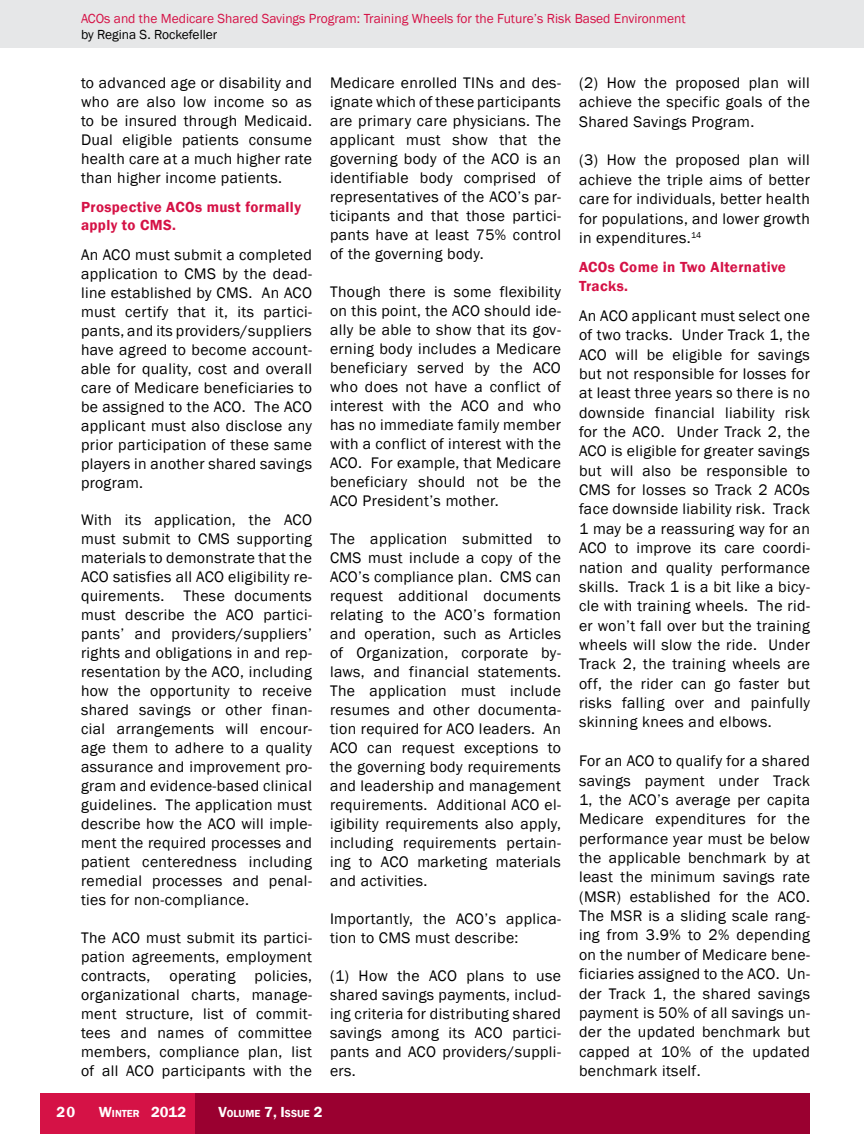
<style>
.page{position:relative;width:864px;height:1134px;background:#fff}
.page>*{position:absolute;margin:0;border:0;box-sizing:border-box;transform-origin:0 0}
.t1{font:15.75px/19px "Franklin Gothic";letter-spacing:.025em;color:#000;text-align:justify}
.t2{font:600 15px/18.1px "Franklin Gothic";letter-spacing:.025em;color:#d51246}
.t3{font:600 15px "Franklin Gothic";letter-spacing:.01em;color:#fff}
.t4{font:13.5px "Franklin Gothic";color:#d51246}
.t5{font:13.5px "Franklin Gothic";color:#000}
.t6{font:600 10.5px "Franklin Gothic";color:#fff}
.s1{font-size:10.5px}
.s2{font-size:15px}
</style>
<div class="page">
<div style="left:40px;top:1094px;width:770px;height:40px;background:#9a0030"></div>
<div style="left:40px;top:1094px;width:155px;height:40px;background:#d51246"></div>
<div style="left:0;top:0;width:864px;height:47px;background:#e6e7e8"></div>
<p class="t4" style="left:81px;top:10px;width:606px">ACOs and the Medicare Shared Savings Program: Training Wheels for the Future’s Risk Based Environment</p>
<p class="t5" style="left:81px;top:26px;width:138px">by Regina S. Rockefeller</p>
<p class="t1" style="left:81px;top:74px;width:233px">to advanced age or disability and who are also low income so as to be insured through Medicaid.<br>Dual eligible patients consume health care at a much higher rate than higher income patients.</p>
<p class="t2" style="left:81px;top:198px;width:222px">Prospective ACOs must formally apply to CMS.</p>
<p class="t1" style="left:81px;top:245px;width:233px">An ACO must submit a completed application to CMS by the dead&shy;line established by CMS. An ACO must certify that it, its partici&shy;pants, and its providers/suppliers have agreed to become account&shy;able for quality, cost and overall care of Medicare beneficiaries to be assigned to the ACO. The ACO applicant must also disclose any prior participation of these same players in another shared savings program.</p>
<p class="t1" style="left:81px;top:511px;width:233px">With its application, the ACO must submit to CMS supporting materials to demonstrate that the ACO satisfies all ACO eligibility re&shy;quirements. These documents must describe the ACO partici&shy;pants’ and providers/suppliers’ rights and obligations in and rep&shy;resentation by the ACO, including how the opportunity to receive shared savings or other finan&shy;cial arrangements will encour&shy;age them to adhere to a quality assurance and improvement pro&shy;gram and evidence-based clinical guidelines. The application must describe how the ACO will imple&shy;ment the required processes and patient centeredness including remedial processes and penal&shy;ties for non-compliance.</p>
<p class="t1" style="left:81px;top:929px;width:233px">The ACO must submit its partici&shy;pation agreements, employment contracts, operating policies, organizational charts, manage&shy;ment structure, list of commit&shy;tees and names of committee members, compliance plan, list of all ACO participants with the</p>
<p class="t1" style="left:330px;top:74px;width:233px">Medicare enrolled TINs and des&shy;ignate which of these participants are primary care physicians. The applicant must show that the governing body of the ACO is an identifiable body comprised of representatives of the ACO’s par&shy;ticipants and that those partici&shy;pants have at least 75% control of the governing body.</p>
<p class="t1" style="left:330px;top:283px;width:233px">Though there is some flexibility on this point, the ACO should ide&shy;ally be able to show that its gov&shy;erning body includes a Medicare beneficiary served by the ACO who does not have a conflict of interest with the ACO and who has no immediate family member with a conflict of interest with the ACO. For example, that Medicare beneficiary should not be the ACO President’s mother.</p>
<p class="t1" style="left:330px;top:530px;width:233px">The application submitted to CMS must include a copy of the ACO’s compliance plan. CMS can request additional documents relating to the ACO’s formation and operation, such as Articles of Organization, corporate by&shy;laws, and financial statements.<br>The application must include resumes and other documenta&shy;tion required for ACO leaders. An ACO can request exceptions to the governing body requirements and leadership and management requirements. Additional ACO el&shy;igibility requirements also apply, including requirements pertain&shy;ing to ACO marketing materials and activities.</p>
<p class="t1" style="left:330px;top:910px;width:232px">Importantly, the ACO’s applica&shy;tion to CMS must describe:</p>
<p class="t1" style="left:330px;top:967px;width:233px">(1) How the ACO plans to use shared savings payments, includ&shy;ing criteria for distributing shared savings among its ACO partici&shy;pants and ACO providers/suppli&shy;ers.</p>
<p class="t3" style="left:56px;top:1102px;width:20px">20</p>
<p class="t3" style="left:99px;top:1102px;width:89px">W<span class="s1">inter</span> 2012</p>
<p class="t6" style="left:218px;top:1107px;width:106px"><span class="s2">V</span>olume <span class="s2">7, I</span>ssue <span class="s2">2</span></p>
<p class="t1" style="left:579px;top:73px;width:233px">(2) How the proposed plan will achieve the specific goals of the Shared Savings Program.</p>
<p class="t1" style="left:579px;top:151px;width:233px">(3) How the proposed plan will achieve the triple aims of better care for individuals, better health for populations, and lower growth in expenditures.<sup>14</sup></p>
<p class="t2" style="left:579px;top:258px;width:209px">ACOs Come in Two Alternative<br>Tracks.</p>
<p class="t1" style="left:579px;top:306px;width:233px">An ACO applicant must select one of two tracks. Under Track 1, the ACO will be eligible for savings but not responsible for losses for at least three years so there is no downside financial liability risk for the ACO. Under Track 2, the ACO is eligible for greater savings but will also be responsible to CMS for losses so Track 2 ACOs face downside liability risk. Track 1 may be a reassuring way for an ACO to improve its care coordi&shy;nation and quality performance skills. Track 1 is a bit like a bicy&shy;cle with training wheels. The rid&shy;er won’t fall over but the training wheels will slow the ride. Under Track 2, the training wheels are off, the rider can go faster but risks falling over and painfully skinning knees and elbows.</p>
<p class="t1" style="left:579px;top:752px;width:233px">For an ACO to qualify for a shared savings payment under Track 1, the ACO’s average per capita Medicare expenditures for the performance year must be below the applicable benchmark by at least the minimum savings rate (MSR) established for the ACO.<br>The MSR is a sliding scale rang&shy;ing from 3.9% to 2% depending on the number of Medicare bene&shy;ficiaries assigned to the ACO. Un&shy;der Track 1, the shared savings payment is 50% of all savings un&shy;der the updated benchmark but capped at 10% of the updated benchmark itself.</p>
</div>
